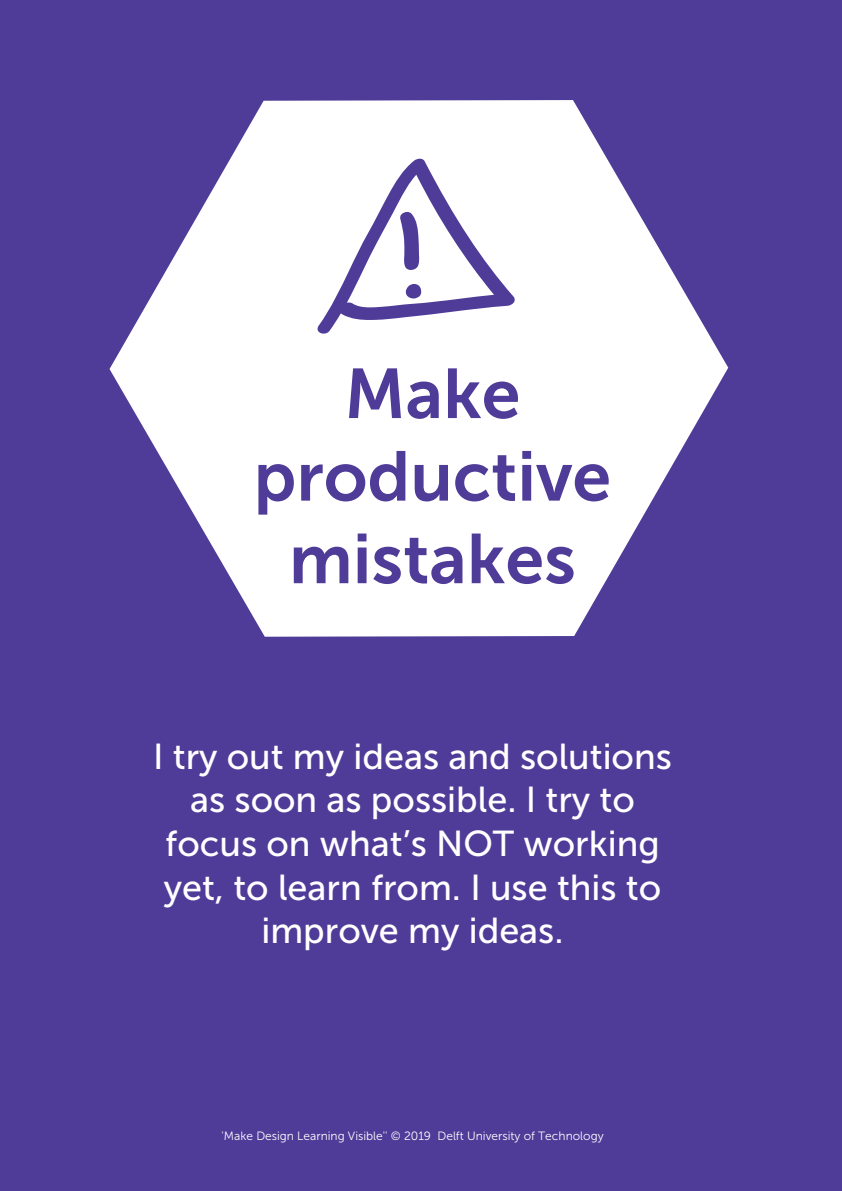
<style>
.page{position:relative;width:842px;height:1191px;background:#4f3b98}
.page>*{position:absolute;margin:0;border:0;box-sizing:border-box;transform-origin:0 0}
.t1{font:70px/82.6px "Museo Sans 700";color:#4f3b98;text-align:center}
.t2{font:36px/43.6px "Museo Sans 500";color:#fff;text-align:center}
.t3{font:12px "Museo Sans 300";color:#fff}
</style>
<div class="page">
<svg style="left:110px;top:100px;width:618px;height:536px;fill:#fff"></svg>
<svg style="left:317px;top:159px;width:198px;height:174px"></svg>
<h1 class="t1" style="left:254px;top:352px;width:359px">Make productive mistakes</h1>
<p class="t2" style="left:153px;top:734px;width:520px">I try out my ideas and solutions as soon as possible. I try to focus on what’s NOT working yet, to learn from. I use this to improve my ideas.</p>
<p class="t3" style="left:222px;top:1129px;width:383px">'Make Design Learning Visible'' © 2019 Delft University of Technology</p>
</div>
